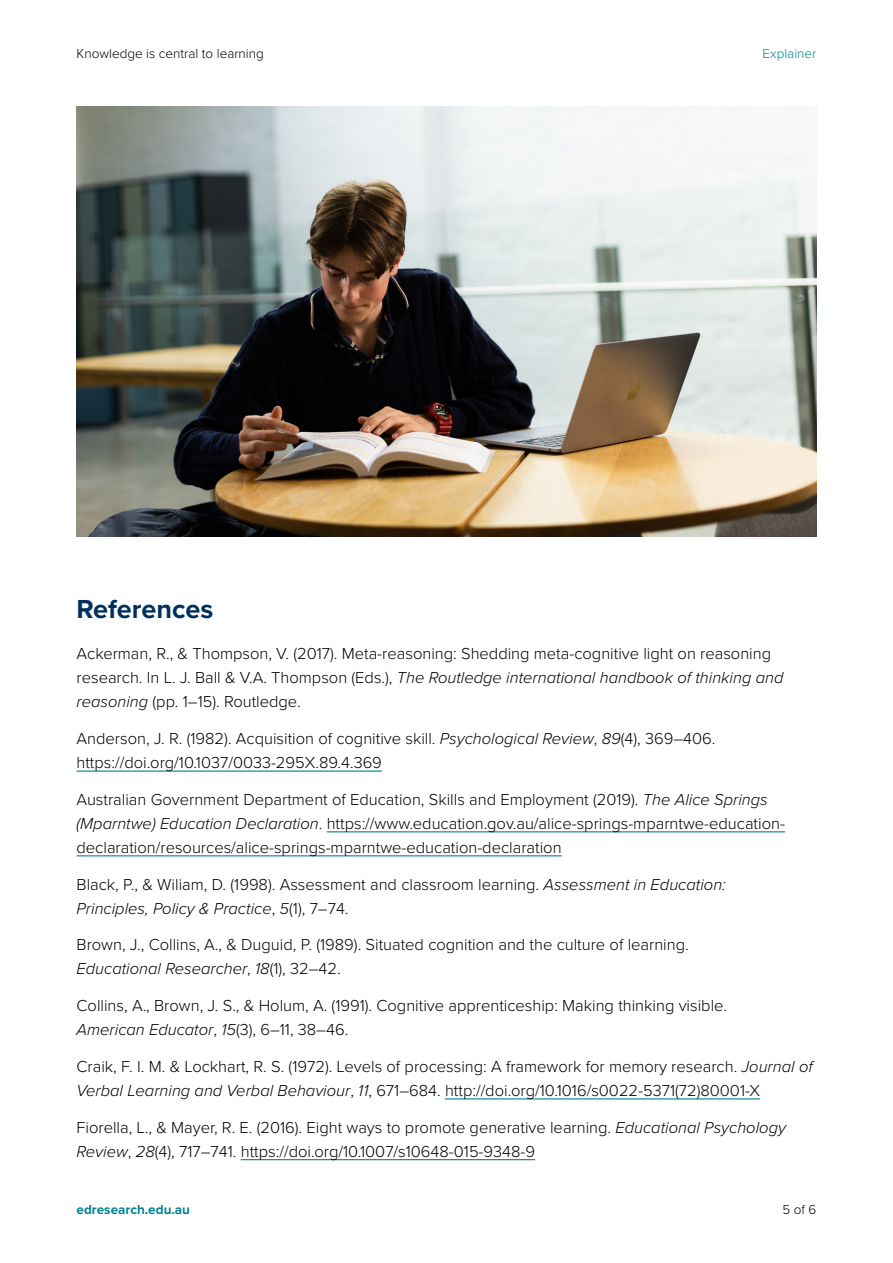
<style>
.page{position:relative;width:893px;height:1263px;background:#fff}
.page>*{position:absolute;margin:0;border:0;box-sizing:border-box;transform-origin:0 0}
.H1_-_span{font:700 27px "Proxima Nova";color:#00305e}
.t1{font:300 16.5px/24px "Proxima Nova";color:#000}
.t2{font:300 13.5px "Proxima Nova";color:#000}
.t3{font:700 13.5px "Proxima Nova";color:#01838f}
.t4{font:300 13.5px "Proxima Nova";color:#01838f}
.s1{font-style:italic}
</style>
<div class="page">
<img style="left:77px;top:106px;width:739px;height:430px">
<hr style="left:77px;top:770px;width:305px;height:2px;background:#01838f">
<hr style="left:327px;top:831px;width:458px;height:1px;background:#01838f">
<hr style="left:77px;top:855px;width:485px;height:1px;background:#01838f">
<hr style="left:445px;top:1098px;width:315px;height:1px;background:#01838f">
<hr style="left:241px;top:1159px;width:294px;height:1px;background:#01838f">
<p class="t2" style="left:77px;top:43px;width:189px">Knowledge is central to learning</p>
<p class="t4" style="left:763px;top:43px;width:55px">Explainer</p>
<p class="H1_-_span" style="left:77px;top:589px;width:138px">References</p>
<p class="t1" style="left:77px;top:641px;width:708px">Ackerman, R., &amp; Thompson, V. (2017). Meta-reasoning: Shedding meta-cognitive light on reasoning research. In L. J. Ball &amp; V.A. Thompson (Eds.), <span class="s1">The Routledge international handbook of thinking and reasoning</span> (pp. 1–15). Routledge.</p>
<p class="t1" style="left:77px;top:726px;width:640px">Anderson, J. R. (1982). Acquisition of cognitive skill. <span class="s1">Psychological Review</span>, <span class="s1">89</span>(4), 369–406. https://doi.org/10.1037/0033-295X.89.4.369</p>
<p class="t1" style="left:77px;top:786px;width:709px">Australian Government Department of Education, Skills and Employment (2019). <span class="s1">The Alice Springs (Mparntwe) Education Declaration</span>. https://www.education.gov.au/alice-springs-mparntwe-education&shy;declaration/resources/alice-springs-mparntwe-education-declaration</p>
<p class="t1" style="left:77px;top:871px;width:651px">Black, P., &amp; Wiliam, D. (1998). Assessment and classroom learning. <span class="s1">Assessment in Education:<br>Principles, Policy &amp; Practice</span>, <span class="s1">5</span>(1), 7–74.</p>
<p class="t1" style="left:77px;top:932px;width:614px">Brown, J., Collins, A., &amp; Duguid, P. (1989). Situated cognition and the culture of learning.<br><span class="s1">Educational Researcher</span>, <span class="s1">18</span>(1), 32–42.</p>
<p class="t1" style="left:77px;top:993px;width:652px">Collins, A., Brown, J. S., &amp; Holum, A. (1991). Cognitive apprenticeship: Making thinking visible.<br><span class="s1">American Educator</span>, <span class="s1">15</span>(3), 6–11, 38–46.</p>
<p class="t1" style="left:77px;top:1053px;width:738px">Craik, F. I. M. &amp; Lockhart, R. S. (1972). Levels of processing: A framework for memory research. <span class="s1">Journal of<br>Verbal Learning and Verbal Behaviour</span>, <span class="s1">11</span>, 671–684. http://doi.org/10.1016/s0022-5371(72)80001-X</p>
<p class="t1" style="left:77px;top:1114px;width:711px">Fiorella, L., &amp; Mayer, R. E. (2016). Eight ways to promote generative learning. <span class="s1">Educational Psychology<br>Review</span>, <span class="s1">28</span>(4), 717–741. https://doi.org/10.1007/s10648-015-9348-9</p>
<p class="t3" style="left:77px;top:1200px;width:115px">edresearch.edu.au</p>
<p class="t2" style="left:782px;top:1200px;width:36px">5 of 6</p>
</div>
